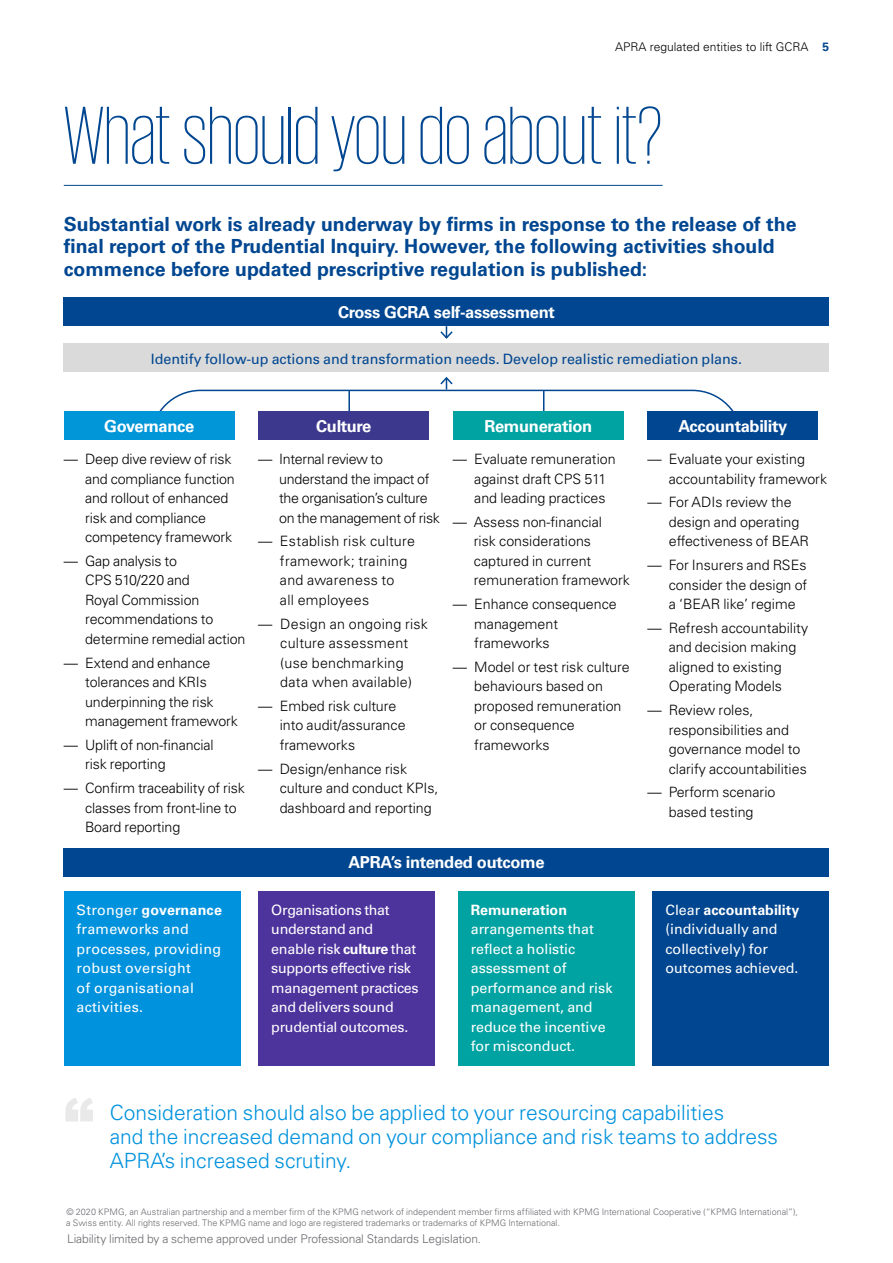
<style>
.page{position:relative;width:893px;height:1263px;background:#fff}
.page>*{position:absolute;margin:0;border:0;box-sizing:border-box;transform-origin:0 0}
.t1{font:200 84px "KPMG";color:#004690}
.t2{font:900 60px "Arial";color:#e9e9e9}
.t3{font:300 21px/24px "Univers LT Std";color:#0092dd}
.t4{font:700 19.5px/22.5px "Univers LT Std";color:#004690}
.t5{font:700 16.5px "Univers LT Std";letter-spacing:-.02em;color:#fff}
.t6{font:300 14.25px/19.5px "Univers LT Std";color:#000}
.t7{font:14.25px/19.5px "Univers LT Std";color:#fff}
.t8{font:300 14.25px/19.5px "Univers LT Std";letter-spacing:.02em;color:#000}
.t9{font:14.25px/19.5px "Univers LT Std";letter-spacing:-.02em;color:#fff}
.t10{font:14.25px/19.5px "Univers LT Std";letter-spacing:.02em;color:#fff}
.t11{font:300 14.25px/19.5px "Univers LT Std";letter-spacing:-.02em;color:#000}
.t12{font:14.25px "Univers LT Std";color:#004690}
.t13{font:700 14.25px "Univers LT Std";color:#fff}
.t14{font:300 12px "Univers LT Std";letter-spacing:-.01em;color:#696a6f}
.t15{font:300 12px "Univers LT Std";color:#000}
.t16{font:300 9px/10.8px "Univers LT Std";color:#696a6f}
.s1{font-weight:700;color:#004690}
.s2{font-weight:700}
</style>
<div class="page">
<hr style="left:64px;top:185px;width:599px;height:1px;background:#004690">
<svg style="left:159px;top:377px;width:575px;height:34px"></svg>
<div style="left:64px;top:297px;width:765px;height:29px;background:#004690"></div>
<div style="left:64px;top:411px;width:171px;height:29px;background:#0096d8"></div>
<div style="left:258px;top:411px;width:171px;height:29px;background:#3c388e"></div>
<div style="left:453px;top:411px;width:171px;height:29px;background:#00a3a1"></div>
<div style="left:647px;top:411px;width:171px;height:29px;background:#004690"></div>
<div style="left:64px;top:848px;width:765px;height:29px;background:#004690"></div>
<div style="left:64px;top:892px;width:176px;height:174px;background:#0092dd"></div>
<div style="left:458px;top:892px;width:176px;height:174px;background:#00a3a1"></div>
<div style="left:259px;top:892px;width:176px;height:174px;background:#4d339c"></div>
<div style="left:653px;top:892px;width:176px;height:174px;background:#004690"></div>
<div style="left:64px;top:343px;width:765px;height:29px;background:#dadada"></div>
<svg style="left:440px;top:326px;width:13px;height:13px"></svg>
<p class="t15" style="left:615px;top:40px;width:216px">APRA regulated entities to lift GCRA <span class="s1">5</span></p>
<h1 class="t1" style="left:64px;top:96px;width:600px">What should you do about it?</h1>
<h3 class="t4" style="left:64px;top:213px;width:734px">Substantial work is already underway by firms in response to the release of the final report of the Prudential Inquiry. However, the following activities should commence before updated prescriptive regulation is published:</h3>
<p class="t5" style="left:338px;top:302px;width:218px">Cross GCRA self-assessment</p>
<p class="t12" style="left:151px;top:350px;width:593px">Identify follow-up actions and transformation needs. Develop realistic remediation plans.</p>
<p class="t5" style="left:104px;top:416px;width:92px">Governance</p>
<p class="t6" style="left:85px;top:449px;width:151px;text-indent:-21px">— Deep dive review of risk and compliance function and rollout of enhanced risk and compliance competency framework</p>
<p class="t6" style="left:85px;top:551px;width:162px;text-indent:-21px">— Gap analysis to<br>CPS 510/220 and<br>Royal Commission recommendations to determine remedial action</p>
<p class="t6" style="left:85px;top:653px;width:154px;text-indent:-21px">— Extend and enhance tolerances and KRIs underpinning the risk management framework</p>
<p class="t6" style="left:85px;top:735px;width:130px;text-indent:-21px">— Uplift of non-financial risk reporting</p>
<p class="t6" style="left:85px;top:778px;width:161px;text-indent:-21px">— Confirm traceability of risk classes from front-line to<br>Board reporting</p>
<p class="t5" style="left:316px;top:416px;width:57px">Culture</p>
<p class="t11" style="left:279px;top:449px;width:162px;text-indent:-21px">— Internal review to understand the impact of the organisation’s culture on the management of risk</p>
<p class="t8" style="left:280px;top:531px;width:136px;text-indent:-22px">— Establish risk culture framework; training and awareness to<br>all employees</p>
<p class="t8" style="left:258px;top:614px;width:171px;text-align:center">— Design an ongoing risk culture assessment<br>(use benchmarking<br>data when available)</p>
<p class="t6" style="left:280px;top:696px;width:127px;text-indent:-21px">— Embed risk culture into audit/assurance frameworks</p>
<p class="t6" style="left:280px;top:759px;width:160px;text-indent:-21px">— Design/enhance risk culture and conduct KPIs, dashboard and reporting</p>
<p class="t5" style="left:484px;top:416px;width:109px">Remuneration</p>
<p class="t6" style="left:474px;top:449px;width:143px;text-indent:-21px">— Evaluate remuneration against draft CPS 511 and leading practices</p>
<p class="t6" style="left:474px;top:512px;width:158px;text-indent:-21px">— Assess non-financial<br>risk considerations captured in current remuneration framework</p>
<p class="t6" style="left:474px;top:594px;width:144px;text-indent:-21px">— Enhance consequence management frameworks</p>
<p class="t6" style="left:474px;top:657px;width:157px;text-indent:-21px">— Model or test risk culture behaviours based on proposed remuneration or consequence frameworks</p>
<p class="t5" style="left:348px;top:853px;width:198px">APRA’s intended outcome</p>
<p class="t5" style="left:678px;top:416px;width:111px">Accountability</p>
<p class="t6" style="left:669px;top:449px;width:160px;text-indent:-21px">— Evaluate your existing accountability framework</p>
<p class="t6" style="left:669px;top:492px;width:142px;text-indent:-21px">— For ADIs review the design and operating effectiveness of BEAR</p>
<p class="t6" style="left:669px;top:555px;width:140px;text-align:justify;text-indent:-21px">— For Insurers and RSEs consider the design of a ‘BEAR like’ regime</p>
<p class="t6" style="left:669px;top:618px;width:141px;text-indent:-21px">— Refresh accountability and decision making aligned to existing<br>Operating Models</p>
<p class="t6" style="left:669px;top:700px;width:140px;text-indent:-21px">— Review roles, responsibilities and governance model to clarify accountabilities</p>
<p class="t6" style="left:647px;top:782px;width:129px;text-align:center">— Perform scenario based testing</p>
<p class="t9" style="left:271px;top:900px;width:149px">Organisations that understand and enable risk <span class="s2">culture</span> that supports effective risk management practices and delivers sound prudential outcomes.</p>
<p class="t7" style="left:665px;top:900px;width:135px">Clear <span class="s2">accountability </span>(individually and collectively) for outcomes achieved.</p>
<p class="t10" style="left:77px;top:900px;width:147px">Stronger <span class="s2">governance </span>frameworks and processes, providing robust oversight<br>of organisational activities.</p>
<p class="t13" style="left:471px;top:901px;width:98px">Remuneration</p>
<p class="t7" style="left:471px;top:920px;width:143px">arrangements that reflect a holistic assessment of performance and risk management, and reduce the incentive for misconduct.</p>
<h2 class="t2" style="left:64px;top:1086px;width:31px">“</h2>
<h3 class="t3" style="left:110px;top:1101px;width:670px">Consideration should also be applied to your resourcing capabilities<br>and the increased demand on your compliance and risk teams to address<br>APRA’s increased scrutiny.</h3>
<p class="t16" style="left:66px;top:1206px;width:733px">© 2020 KPMG, an Australian partnership and a member firm of the KPMG network of independent member firms affiliated with KPMG International Cooperative (“KPMG International”), a Swiss entity. All rights reserved. The KPMG name and logo are registered trademarks or trademarks of KPMG International.</p>
<p class="t14" style="left:67px;top:1231px;width:416px">Liability limited by a scheme approved under Professional Standards Legislation.</p>
</div>
